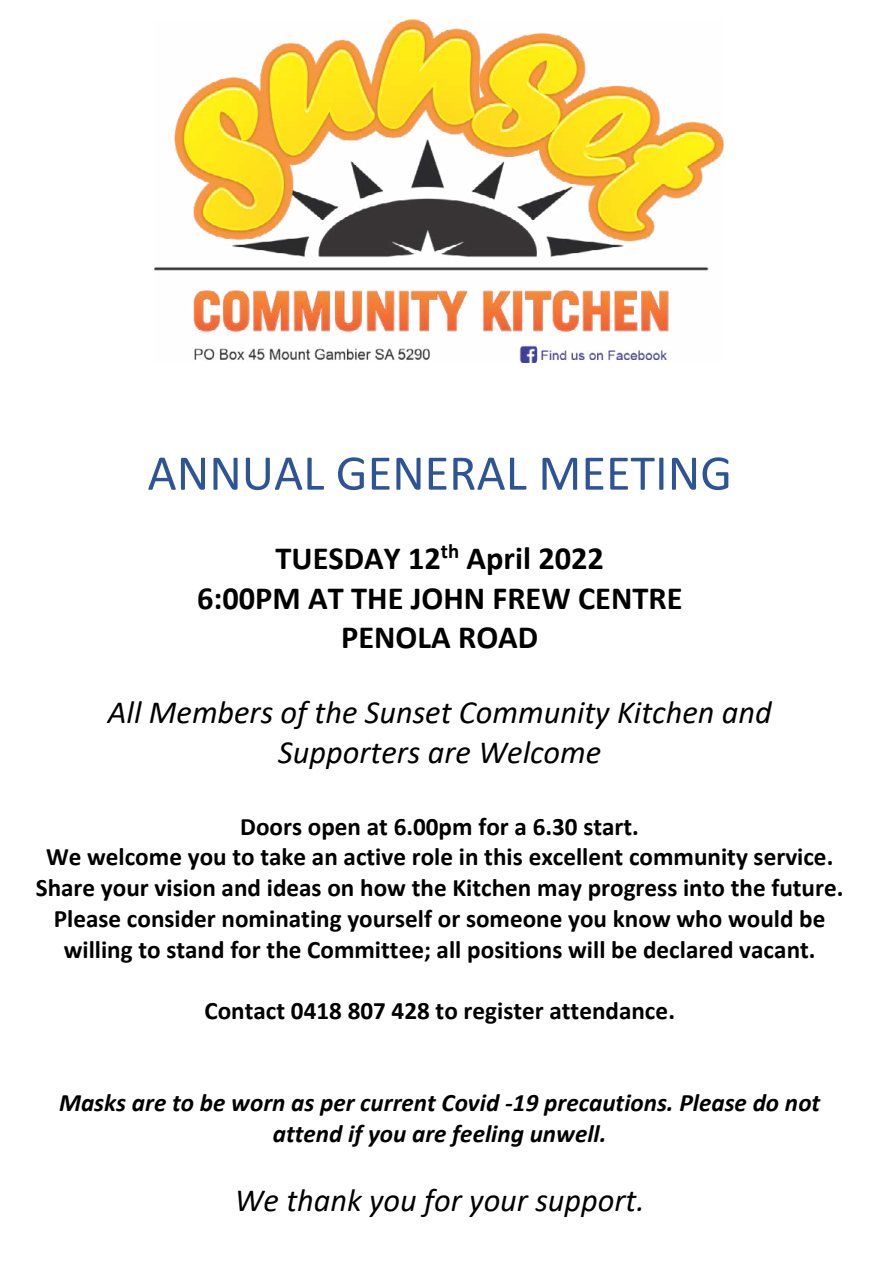
<style>
.page{position:relative;width:893px;height:1263px;background:#fff}
.page>*{position:absolute;margin:0;border:0;box-sizing:border-box;transform-origin:0 0}
.t1{font:50.4px "Calibri";color:#2f5496}
.t2{font:italic 32.4px/39.5px "Calibri";color:#000;text-align:center}
.t3{font:700 32.4px/39.5px "Calibri";color:#000;text-align:center}
.t4{font:700 25.2px/30.8px "Calibri";color:#000;text-align:center}
.t5{font:italic 700 25.2px/30.8px "Calibri";color:#000;text-align:center}
</style>
<div class="page">
<img style="left:155px;top:20px;width:569px;height:342px">
<h1 class="t1" style="left:147px;top:438px;width:586px">ANNUAL GENERAL MEETING</h1>
<p class="t3" style="left:197px;top:538px;width:487px">TUESDAY 12<sup>th</sup> April 2022<br>6:00PM AT THE JOHN FREW CENTRE<br>PENOLA ROAD</p>
<p class="t2" style="left:108px;top:691px;width:665px">All Members of the Sunset Community Kitchen and<br>Supporters are Welcome</p>
<p class="t4" style="left:36px;top:810px;width:809px">Doors open at 6.00pm for a 6.30 start.<br>We welcome you to take an active role in this excellent community service.<br>Share your vision and ideas on how the Kitchen may progress into the future.<br>Please consider nominating yourself or someone you know who would be willing to stand for the Committee; all positions will be declared vacant.</p>
<p class="t4" style="left:204px;top:995px;width:472px">Contact 0418 807 428 to register attendance.</p>
<p class="t5" style="left:59px;top:1087px;width:763px">Masks are to be worn as per current Covid -19 precautions. Please do not attend if you are feeling unwell.</p>
<p class="t2" style="left:235px;top:1179px;width:411px">We thank you for your support.</p>
</div>
